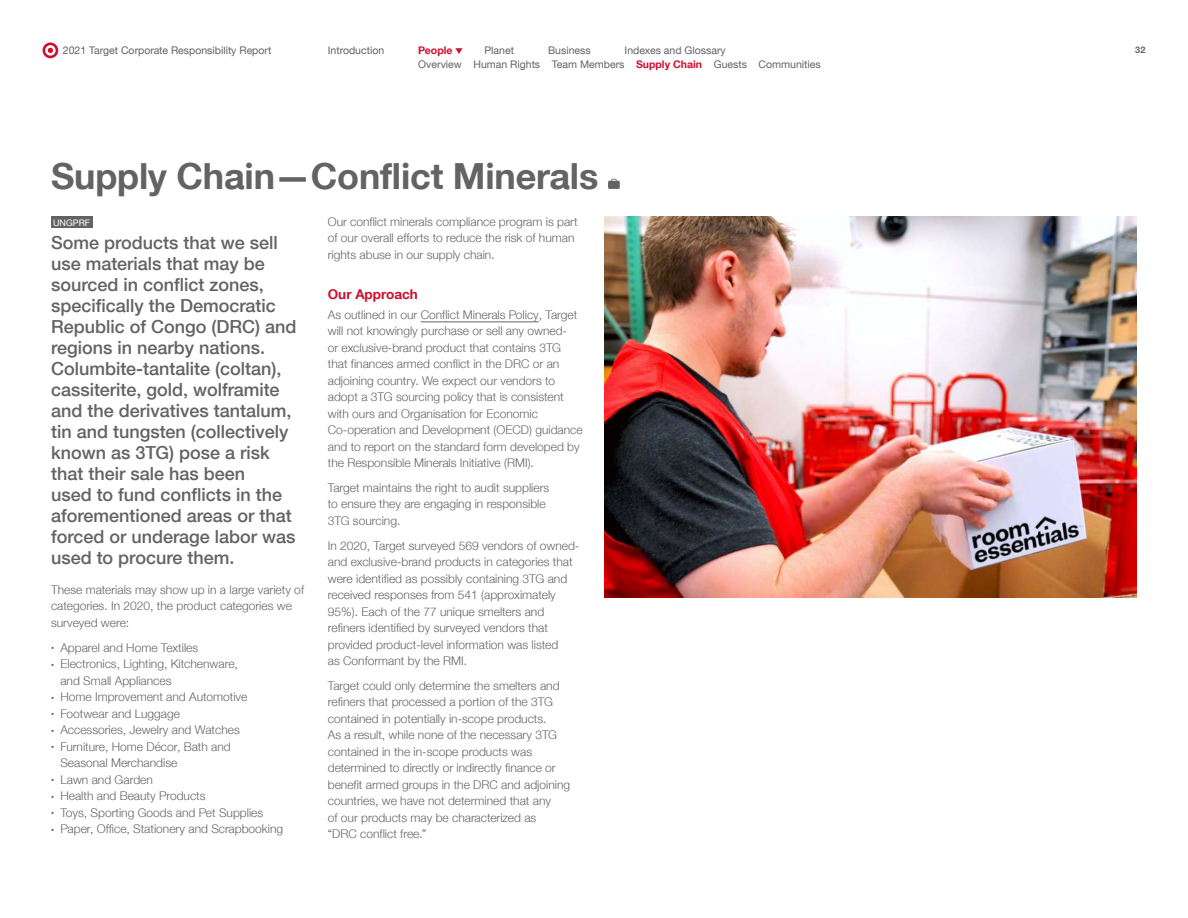
<style>
.page{position:relative;width:1188px;height:918px;background:#fff}
.page>*{position:absolute;margin:0;border:0;box-sizing:border-box;transform-origin:0 0}
.t1{font:700 36px "Helvetica Neuefor Target";letter-spacing:-.005em;color:#646363}
.t2{font:500 18px/21px "Helvetica Neuefor Target";color:#646363}
.t3{font:700 13.5px "Helvetica Neuefor Target";color:#ce0e2d}
.t4{font:300 12px/16.5px "Helvetica Neuefor Target";color:#646363}
.t5{font:10.5px "Helvetica Neuefor Target Rm";color:#646363}
.t6{font:700 10.5px "Helvetica Neuefor Target";color:#ce0e2d}
.t7{font:9px "Helvetica Neuefor Target Rm";color:#fff}
.t8{font:700 9px "Helvetica Neuefor Target";color:#646363}
.s1{font-size:6px}
</style>
<div class="page">
<div style="left:43px;top:43px;width:15px;height:15px;background:#ce0e2d;border-radius:50%"></div>
<svg style="left:45px;top:45px;width:11px;height:11px"></svg>
<svg style="left:48px;top:48px;width:5px;height:5px"></svg>
<svg style="left:455px;top:48px;width:8px;height:6px"></svg>
<svg style="left:608px;top:179px;width:12px;height:10px"></svg>
<div style="left:51px;top:217px;width:42px;height:11px;background:#646363"></div>
<hr style="left:421px;top:322px;width:118px;height:1px;background:#646363">
<img style="left:605px;top:217px;width:532px;height:380px">
<p class="t5" style="left:63px;top:44px;width:210px">2021 Target Corporate Responsibility Report</p>
<p class="t5" style="left:328px;top:44px;width:58px">Introduction</p>
<p class="t6" style="left:418px;top:44px;width:36px">People</p>
<p class="t8" style="left:1135px;top:44px;width:12px">32</p>
<p class="t5" style="left:418px;top:58px;width:45px">Overview</p>
<p class="t5" style="left:474px;top:58px;width:68px">Human Rights</p>
<p class="t5" style="left:552px;top:58px;width:74px">Team Members</p>
<p class="t6" style="left:636px;top:58px;width:67px">Supply Chain</p>
<p class="t5" style="left:714px;top:58px;width:35px">Guests</p>
<p class="t5" style="left:759px;top:58px;width:64px">Communities</p>
<p class="t5" style="left:484px;top:44px;width:31px">Planet</p>
<p class="t5" style="left:548px;top:44px;width:44px">Business</p>
<p class="t5" style="left:625px;top:44px;width:103px">Indexes and Glossary</p>
<h3 class="t1" style="left:51px;top:154px;width:549px">Supply Chain—Conflict Minerals</h3>
<p class="t7" style="left:53px;top:217px;width:38px">UNGPRF</p>
<p class="t2" style="left:51px;top:232px;width:247px">Some products that we sell use materials that may be sourced in conflict zones, specifically the Democratic<br>Republic of Congo (DRC) and regions in nearby nations.<br>Columbite-tantalite (coltan), cassiterite, gold, wolframite and the derivatives tantalum, tin and tungsten (collectively known as 3TG) pose a risk that their sale has been<br>used to fund conflicts in the aforementioned areas or that forced or underage labor was used to procure them.</p>
<p class="t4" style="left:51px;top:581px;width:255px">These materials may show up in a large variety of categories. In 2020, the product categories we surveyed were:</p>
<p class="t4" style="left:51px;top:639px;width:149px"><span class="s1">•</span> Apparel and Home Textiles</p>
<p class="t4" style="left:60px;top:655px;width:179px;text-indent:-9px"><span class="s1">•</span> Electronics, Lighting, Kitchenware, and Small Appliances</p>
<p class="t4" style="left:51px;top:688px;width:198px"><span class="s1">•</span> Home Improvement and Automotive</p>
<p class="t4" style="left:51px;top:705px;width:131px"><span class="s1">•</span> Footwear and Luggage</p>
<p class="t4" style="left:51px;top:721px;width:190px"><span class="s1">•</span> Accessories, Jewelry and Watches</p>
<p class="t4" style="left:60px;top:738px;width:172px;text-indent:-9px"><span class="s1">•</span> Furniture, Home Décor, Bath and<br>Seasonal Merchandise</p>
<p class="t4" style="left:51px;top:771px;width:103px"><span class="s1">•</span> Lawn and Garden</p>
<p class="t4" style="left:51px;top:787px;width:156px"><span class="s1">•</span> Health and Beauty Products</p>
<p class="t4" style="left:51px;top:804px;width:214px"><span class="s1">•</span> Toys, Sporting Goods and Pet Supplies</p>
<p class="t4" style="left:51px;top:820px;width:234px"><span class="s1">•</span> Paper, Office, Stationery and Scrapbooking</p>
<p class="t4" style="left:328px;top:213px;width:251px">Our conflict minerals compliance program is part of our overall efforts to reduce the risk of human rights abuse in our supply chain.</p>
<h4 class="t3" style="left:328px;top:286px;width:92px">Our Approach</h4>
<p class="t4" style="left:328px;top:306px;width:256px">As outlined in our Conflict Minerals Policy, Target will not knowingly purchase or sell any owned-<br>or exclusive-brand product that contains 3TG that finances armed conflict in the DRC or an adjoining country. We expect our vendors to adopt a 3TG sourcing policy that is consistent with ours and Organisation for Economic Co-operation and Development (OECD) guidance and to report on the standard form developed by the Responsible Minerals Initiative (RMI).</p>
<p class="t4" style="left:328px;top:479px;width:223px">Target maintains the right to audit suppliers to ensure they are engaging in responsible<br>3TG sourcing.</p>
<p class="t4" style="left:328px;top:537px;width:253px">In 2020, Target surveyed 569 vendors of owned&shy;and exclusive-brand products in categories that were identified as possibly containing 3TG and received responses from 541 (approximately 95%). Each of the 77 unique smelters and refiners identified by surveyed vendors that provided product-level information was listed<br>as Conformant by the RMI.</p>
<p class="t4" style="left:328px;top:677px;width:244px">Target could only determine the smelters and refiners that processed a portion of the 3TG contained in potentially in-scope products.<br>As a result, while none of the necessary 3TG contained in the in-scope products was determined to directly or indirectly finance or benefit armed groups in the DRC and adjoining countries, we have not determined that any<br>of our products may be characterized as<br>“DRC conflict free.”</p>
</div>
